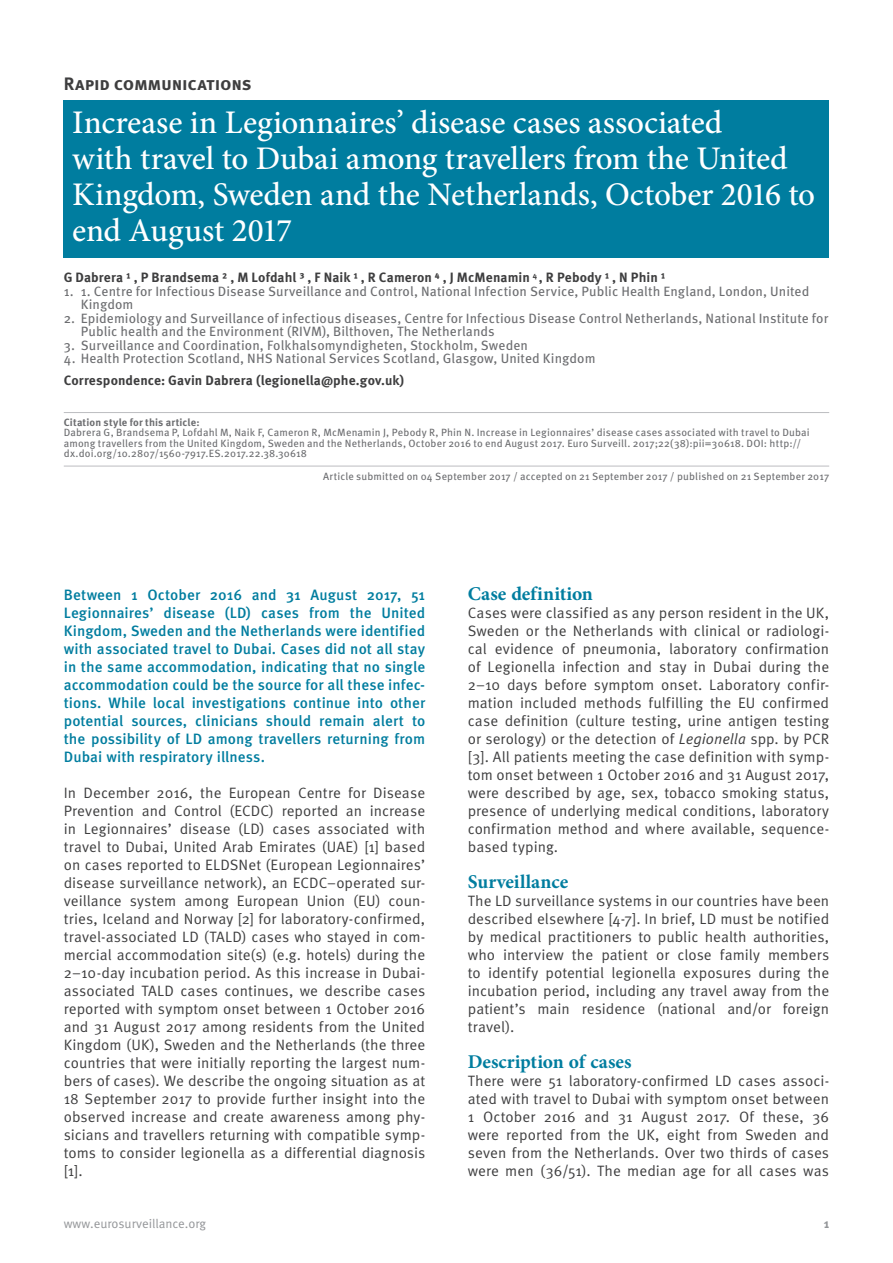
<style>
.page{position:relative;width:893px;height:1263px;background:#fff}
.page>*{position:absolute;margin:0;border:0;box-sizing:border-box;transform-origin:0 0}
.t1{font:500 33px/36px "Minion Pro";letter-spacing:-.005em;color:#fff}
.t2{font:700 19.5px "Minion Pro";color:#007d9f}
.t3{font:700 18px "Meta Pro";letter-spacing:-.015em;color:#3e3e3f}
.t4{font:15px/18px "Meta Pro";color:#3e3e3f;text-align:justify}
.t5{font:500 15px/18px "Meta Pro";letter-spacing:.005em;color:#007d9f;text-align:justify}
.t6{font:13.5px/13.5px "Meta Pro";letter-spacing:.005em;color:#6c6d70}
.t7{font:700 13.5px "Meta Pro";letter-spacing:.005em;color:#3e3e3f}
.t8{font:12.75px "Meta Pro";color:#939598}
.t9{font:700 12.75px "Meta Pro";color:#939598}
.t10{font:10.5px/10.5px "Meta Pro";letter-spacing:.015em;color:#6c6d70}
.t11{font:700 10.5px "Meta Pro";letter-spacing:.015em;color:#6c6d70}
.s1{font-style:italic}
</style>
<div class="page">
<hr style="left:64px;top:412px;width:765px;height:1px;background:#bcbdc0">
<hr style="left:64px;top:466px;width:765px;height:1px;background:#bcbdc0">
<div style="left:64px;top:100px;width:765px;height:158px;background:#007d9f"></div>
<p class="t3" style="left:64px;top:72px;width:189px">Rapid communications</p>
<h1 class="t1" style="left:72px;top:104px;width:744px">Increase in Legionnaires’ disease cases associated<br>with travel to Dubai among travellers from the United Kingdom, Sweden and the Netherlands, October 2016 to end August 2017</h1>
<p class="t7" style="left:64px;top:269px;width:603px">G Dabrera ¹ , P Brandsema ² , M Lofdahl ³ , F Naik ¹ , R Cameron ⁴ , J McMenamin <sup>4</sup> , R Pebody ¹ , N Phin ¹</p>
<p class="t6" style="left:81px;top:285px;width:730px;text-indent:-17px">1. 1. Centre for Infectious Disease Surveillance and Control, National Infection Service, Public Health England, London, United<br>Kingdom</p>
<p class="t6" style="left:81px;top:312px;width:749px;text-indent:-17px">2. Epidemiology and Surveillance of infectious diseases, Centre for Infectious Disease Control Netherlands, National Institute for<br>Public health and the Environment (RIVM), Bilthoven, The Netherlands</p>
<p class="t6" style="left:64px;top:339px;width:466px">3. Surveillance and Coordination, Folkhalsomyndigheten, Stockholm, Sweden</p>
<p class="t6" style="left:64px;top:352px;width:533px">4. Health Protection Scotland, NHS National Services Scotland, Glasgow, United Kingdom</p>
<p class="t7" style="left:64px;top:372px;width:342px">Correspondence: Gavin Dabrera (legionella@phe.gov.uk)</p>
<p class="t11" style="left:64px;top:415px;width:137px">Citation style for this article:</p>
<p class="t10" style="left:64px;top:428px;width:747px">Dabrera G, Brandsema P, Lofdahl M, Naik F, Cameron R, McMenamin J, Pebody R, Phin N. Increase in Legionnaires’ disease cases associated with travel to Dubai among travellers from the United Kingdom, Sweden and the Netherlands, October 2016 to end August 2017. Euro Surveill. 2017;22(38):pii=30618. DOI: http:// dx.doi.org/10.2807/1560-7917.ES.2017.22.38.30618</p>
<p class="t10" style="left:323px;top:472px;width:508px">Article submitted on 04 September 2017 / accepted on 21 September 2017 / published on 21 September 2017</p>
<p class="t5" style="left:64px;top:586px;width:363px">Between 1 October 2016 and 31 August 2017, 51<br>Legionnaires’ disease (LD) cases from the United Kingdom, Sweden and the Netherlands were identified with associated travel to Dubai. Cases did not all stay in the same accommodation, indicating that no single accommodation could be the source for all these infec&shy;tions. While local investigations continue into other potential sources, clinicians should remain alert to the possibility of LD among travellers returning from Dubai with respiratory illness.</p>
<p class="t4" style="left:64px;top:784px;width:363px">In December 2016, the European Centre for Disease Prevention and Control (ECDC) reported an increase in Legionnaires’ disease (LD) cases associated with travel to Dubai, United Arab Emirates (UAE) [1] based on cases reported to ELDSNet (European Legionnaires’ disease surveillance network), an ECDC–operated sur&shy;veillance system among European Union (EU) coun&shy;tries, Iceland and Norway [2] for laboratory-confirmed, travel-associated LD (TALD) cases who stayed in com&shy;mercial accommodation site(s) (e.g. hotels) during the 2–10-day incubation period. As this increase in Dubai&shy;associated TALD cases continues, we describe cases reported with symptom onset between 1 October 2016 and 31 August 2017 among residents from the United Kingdom (UK), Sweden and the Netherlands (the three countries that were initially reporting the largest num&shy;bers of cases). We describe the ongoing situation as at 18 September 2017 to provide further insight into the observed increase and create awareness among phy&shy;sicians and travellers returning with compatible symp&shy;toms to consider legionella as a differential diagnosis [1].</p>
<h2 class="t2" style="left:468px;top:580px;width:127px">Case definition</h2>
<p class="t4" style="left:468px;top:604px;width:363px">Cases were classified as any person resident in the UK, Sweden or the Netherlands with clinical or radiologi&shy;cal evidence of pneumonia, laboratory confirmation of Legionella infection and stay in Dubai during the 2–10 days before symptom onset. Laboratory confir&shy;mation included methods fulfilling the EU confirmed case definition (culture testing, urine antigen testing or serology) or the detection of <span class="s1">Legionella</span> spp. by PCR [3]. All patients meeting the case definition with symp&shy;tom onset between 1 October 2016 and 31 August 2017, were described by age, sex, tobacco smoking status, presence of underlying medical conditions, laboratory confirmation method and where available, sequence&shy;based typing.</p>
<h2 class="t2" style="left:468px;top:868px;width:102px">Surveillance</h2>
<p class="t4" style="left:468px;top:892px;width:363px">The LD surveillance systems in our countries have been described elsewhere [4-7]. In brief, LD must be notified by medical practitioners to public health authorities, who interview the patient or close family members to identify potential legionella exposures during the incubation period, including any travel away from the patient’s main residence (national and/or foreign travel).</p>
<h2 class="t2" style="left:468px;top:1048px;width:165px">Description of cases</h2>
<p class="t4" style="left:468px;top:1072px;width:363px">There were 51 laboratory-confirmed LD cases associ&shy;ated with travel to Dubai with symptom onset between 1 October 2016 and 31 August 2017. Of these, 36 were reported from the UK, eight from Sweden and seven from the Netherlands. Over two thirds of cases were men (36/51). The median age for all cases was</p>
<p class="t8" style="left:64px;top:1215px;width:144px">www.eurosurveillance.org</p>
<p class="t9" style="left:824px;top:1215px;width:7px">1</p>
</div>
